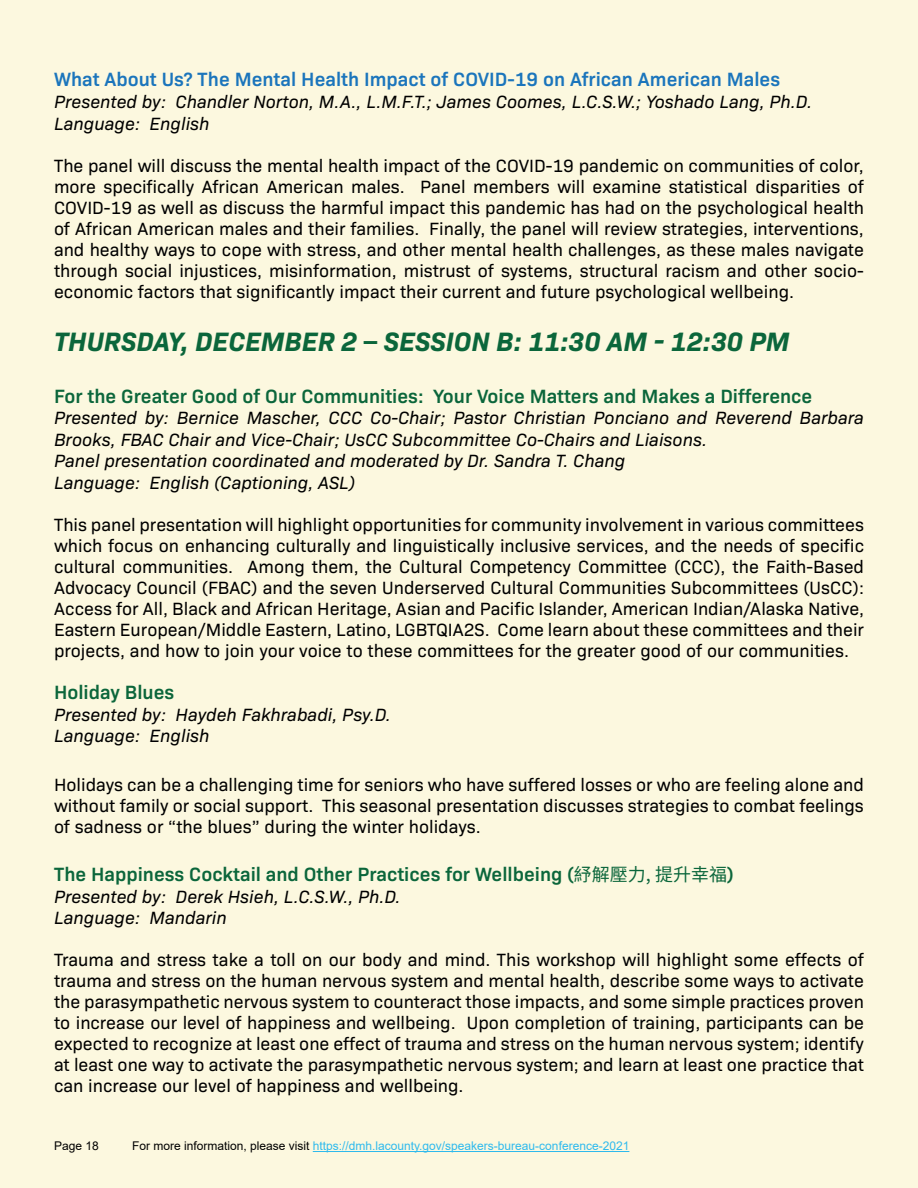
<style>
.page{position:relative;width:918px;height:1188px;background:#fcf8df}
.page>*{position:absolute;margin:0;border:0;box-sizing:border-box;transform-origin:0 0}
.t1{font:italic 700 27px "Bio Sans";color:#0b663b}
.t2{font:600 19.5px "Bio Sans";color:#0b663b}
.t3{font:600 19.5px "Bio Sans";color:#1b75bc}
.t4{font:18px/21px "Bio Sans";color:#000;text-align:justify}
.t5{font:italic 18px/21.6px "Bio Sans";color:#000}
.t6{font:12px "Arial";color:#2fbaed}
.t7{font:12px "Arial";color:#000}
.s1{font-family:"Helvetica LT Std";font-style:normal;font-stretch:condensed}
.s2{font-family:"Source Han Sans CN";font-weight:400;font-size:18px}
.s3{color:#000}
</style>
<div class="page">
<hr style="left:313px;top:1151px;width:316px;height:1px;background:#2fbaed">
<p class="t3" style="left:54px;top:65px;width:728px">What About Us? The Mental Health Impact of COVID-19 on African American Males</p>
<p class="t5" style="left:54px;top:89px;width:760px">Presented by: Chandler Norton, M.A., L.M.F.T.; James Coomes, L.C.S.W.; Yoshado Lang, Ph.D.<br>Language: English</p>
<p class="t4" style="left:54px;top:153px;width:812px">The panel will discuss the mental health impact of the COVID-19 pandemic on communities of color, more specifically African American males. Panel members will examine statistical disparities of COVID-19 as well as discuss the harmful impact this pandemic has had on the psychological health of African American males and their families. Finally, the panel will review strategies, interventions, and healthy ways to cope with stress, and other mental health challenges, as these males navigate through social injustices, misinformation, mistrust of systems, structural racism and other socio&shy;economic factors that significantly impact their current and future psychological wellbeing.</p>
<h1 class="t1" style="left:54px;top:321px;width:737px">THURSDAY, DECEMBER 2 <span class="s1">–</span> SESSION B: 11:30 AM - 12:30 PM</h1>
<p class="t2" style="left:54px;top:381px;width:760px">For the Greater Good of Our Communities: Your Voice Matters and Makes a Difference</p>
<p class="t5" style="left:54px;top:406px;width:812px">Presented by: Bernice Mascher, CCC Co-Chair; Pastor Christian Ponciano and Reverend Barbara Brooks, FBAC Chair and Vice-Chair; UsCC Subcommittee Co-Chairs and Liaisons.<br>Panel presentation coordinated and moderated by Dr. Sandra T. Chang<br>Language: English (Captioning, ASL)</p>
<p class="t4" style="left:54px;top:513px;width:812px">This panel presentation will highlight opportunities for community involvement in various committees which focus on enhancing culturally and linguistically inclusive services, and the needs of specific cultural communities. Among them, the Cultural Competency Committee (CCC), the Faith-Based Advocacy Council (FBAC) and the seven Underserved Cultural Communities Subcommittees (UsCC):<br>Access for All, Black and African Heritage, Asian and Pacific Islander, American Indian/Alaska Native, Eastern European/Middle Eastern, Latino, LGBTQIA2S. Come learn about these committees and their projects, and how to join your voice to these committees for the greater good of our communities.</p>
<p class="t2" style="left:54px;top:678px;width:122px">Holiday Blues</p>
<p class="t5" style="left:54px;top:702px;width:338px">Presented by: Haydeh Fakhrabadi, Psy.D.<br>Language: English</p>
<p class="t4" style="left:54px;top:773px;width:812px">Holidays can be a challenging time for seniors who have suffered losses or who are feeling alone and without family or social support. This seasonal presentation discusses strategies to combat feelings of sadness or “the blues” during the winter holidays.</p>
<p class="t2" style="left:54px;top:860px;width:681px">The Happiness Cocktail and Other Practices for Wellbeing (<span class="s2">紓解壓力, 提升幸福</span>)</p>
<p class="t5" style="left:54px;top:884px;width:348px">Presented by: Derek Hsieh, L.C.S.W., Ph.D.<br>Language: Mandarin</p>
<p class="t4" style="left:54px;top:948px;width:812px">Trauma and stress take a toll on our body and mind. This workshop will highlight some effects of trauma and stress on the human nervous system and mental health, describe some ways to activate the parasympathetic nervous system to counteract those impacts, and some simple practices proven to increase our level of happiness and wellbeing. Upon completion of training, participants can be expected to recognize at least one effect of trauma and stress on the human nervous system; identify at least one way to activate the parasympathetic nervous system; and learn at least one practice that can increase our level of happiness and wellbeing.</p>
<p class="t7" style="left:54px;top:1138px;width:46px">Page 18</p>
<p class="t6" style="left:132px;top:1138px;width:499px"><span class="s3">For more information, please visit</span> https://dmh.lacounty.gov/speakers-bureau-conference-2021</p>
</div>
